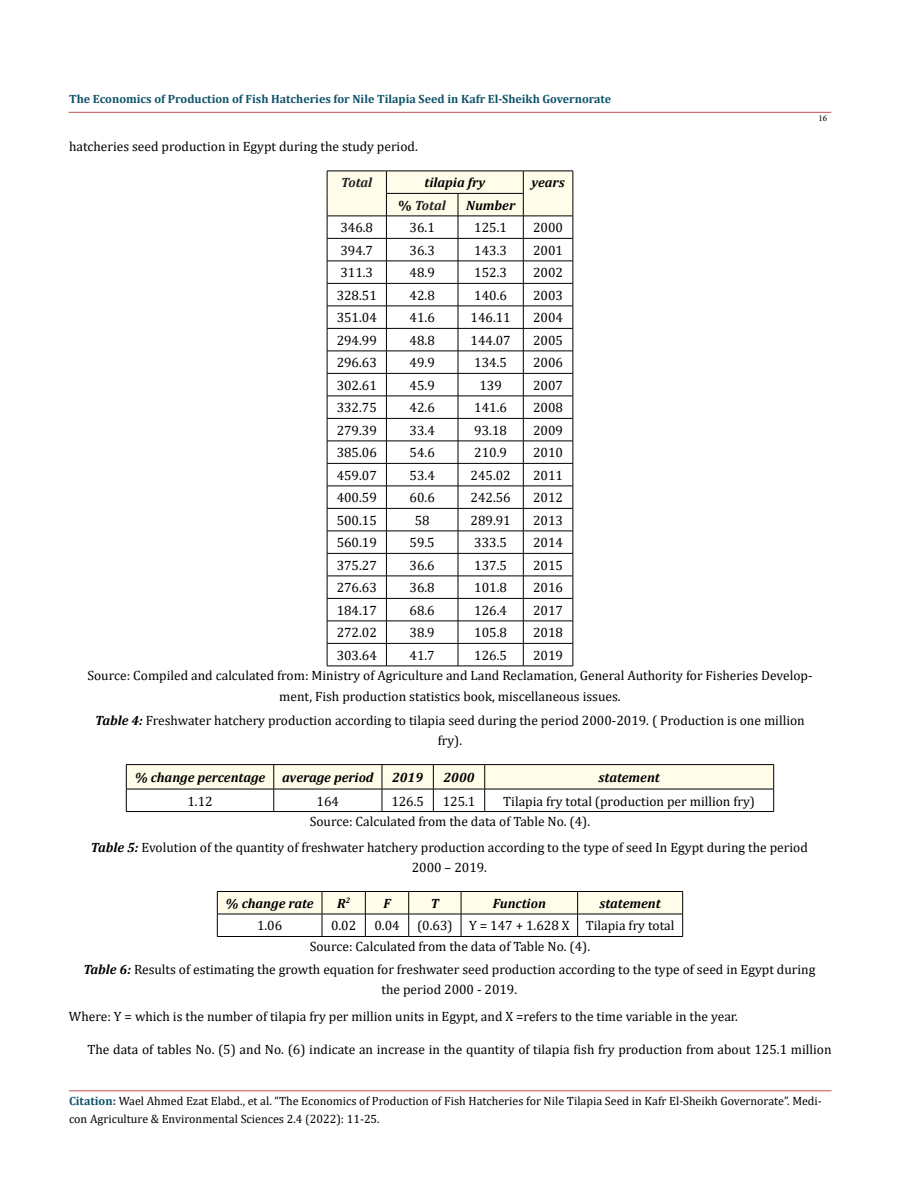
<style>
.page{position:relative;width:900px;height:1188px;background:#fff}
.page>*{position:absolute;margin:0;border:0;box-sizing:border-box;transform-origin:0 0}
.t1{font:13.5px/20.2px "Cambria";color:#000;text-align:center}
.t2{font:italic 700 13.5px "Cambria";color:#000}
.t3{font:italic 700 13.5px "Cambria";letter-spacing:-.005em;color:#202124}
.t4{font:12px/18px "Cambria";color:#000}
.t5{font:700 12px "Cambria";color:#0e536a}
.t6{font:9px "Minion Pro";color:#000}
.s1{font-style:normal;color:#000}
.s2{font-weight:700;font-style:italic}
.s3{font-weight:700;color:#0e536a}
.s4{font-weight:700;color:#173e88}
</style>
<div class="page">
<hr style="left:69px;top:1091px;width:763px;height:1px;background:#c0504d">
<hr style="left:69px;top:112px;width:762px;height:1px;background:#c0504d">
<svg style="left:327px;top:171px;width:247px;height:495px"></svg>
<hr style="left:327px;top:666px;width:59px;height:1px;background:#000">
<hr style="left:386px;top:666px;width:72px;height:1px;background:#000">
<hr style="left:458px;top:666px;width:65px;height:1px;background:#000">
<hr style="left:523px;top:666px;width:50px;height:1px;background:#000">
<hr style="left:126px;top:764px;width:148px;height:1px;background:#000">
<hr style="left:274px;top:764px;width:108px;height:1px;background:#000">
<hr style="left:382px;top:764px;width:51px;height:1px;background:#000">
<hr style="left:433px;top:764px;width:52px;height:1px;background:#000">
<hr style="left:485px;top:764px;width:289px;height:1px;background:#000">
<svg style="left:126px;top:765px;width:648px;height:46px"></svg>
<hr style="left:126px;top:811px;width:148px;height:1px;background:#000">
<hr style="left:274px;top:811px;width:108px;height:1px;background:#000">
<hr style="left:382px;top:811px;width:51px;height:1px;background:#000">
<hr style="left:433px;top:811px;width:52px;height:1px;background:#000">
<hr style="left:485px;top:811px;width:289px;height:1px;background:#000">
<svg style="left:217px;top:891px;width:466px;height:45px"></svg>
<hr style="left:217px;top:936px;width:105px;height:1px;background:#000">
<hr style="left:322px;top:936px;width:43px;height:1px;background:#000">
<hr style="left:365px;top:936px;width:44px;height:1px;background:#000">
<hr style="left:409px;top:936px;width:52px;height:1px;background:#000">
<hr style="left:461px;top:936px;width:117px;height:1px;background:#000">
<hr style="left:578px;top:936px;width:105px;height:1px;background:#000">
<p class="t5" style="left:69px;top:90px;width:544px">The Economics of Production of Fish Hatcheries for Nile Tilapia Seed in Kafr El-Sheikh Governorate</p>
<p class="t6" style="left:818px;top:112px;width:10px">16</p>
<p class="t1" style="left:69px;top:136px;width:350px">hatcheries seed production in Egypt during the study period.</p>
<p class="t3" style="left:341px;top:173px;width:33px">Total</p>
<p class="t2" style="left:425px;top:173px;width:62px">tilapia fry</p>
<p class="t2" style="left:531px;top:173px;width:35px">years</p>
<p class="t3" style="left:399px;top:196px;width:49px"><span class="s1">%</span> Total</p>
<p class="t2" style="left:466px;top:196px;width:51px">Number</p>
<p class="t1" style="left:340px;top:218px;width:34px">346.8</p>
<p class="t1" style="left:410px;top:218px;width:27px">36.1</p>
<p class="t1" style="left:474px;top:218px;width:34px">125.1</p>
<p class="t1" style="left:533px;top:218px;width:31px">2000</p>
<p class="t1" style="left:340px;top:240px;width:34px">394.7</p>
<p class="t1" style="left:410px;top:240px;width:27px">36.3</p>
<p class="t1" style="left:474px;top:240px;width:34px">143.3</p>
<p class="t1" style="left:533px;top:240px;width:31px">2001</p>
<p class="t1" style="left:340px;top:263px;width:34px">311.3</p>
<p class="t1" style="left:410px;top:263px;width:27px">48.9</p>
<p class="t1" style="left:474px;top:263px;width:34px">152.3</p>
<p class="t1" style="left:533px;top:263px;width:31px">2002</p>
<p class="t1" style="left:337px;top:285px;width:42px">328.51</p>
<p class="t1" style="left:410px;top:285px;width:27px">42.8</p>
<p class="t1" style="left:474px;top:285px;width:34px">140.6</p>
<p class="t1" style="left:533px;top:285px;width:31px">2003</p>
<p class="t1" style="left:337px;top:308px;width:42px">351.04</p>
<p class="t1" style="left:410px;top:308px;width:27px">41.6</p>
<p class="t1" style="left:471px;top:308px;width:42px">146.11</p>
<p class="t1" style="left:533px;top:308px;width:31px">2004</p>
<p class="t1" style="left:337px;top:330px;width:42px">294.99</p>
<p class="t1" style="left:410px;top:330px;width:27px">48.8</p>
<p class="t1" style="left:471px;top:330px;width:42px">144.07</p>
<p class="t1" style="left:533px;top:330px;width:31px">2005</p>
<p class="t1" style="left:337px;top:353px;width:42px">296.63</p>
<p class="t1" style="left:410px;top:353px;width:27px">49.9</p>
<p class="t1" style="left:474px;top:353px;width:34px">134.5</p>
<p class="t1" style="left:533px;top:353px;width:31px">2006</p>
<p class="t1" style="left:337px;top:375px;width:42px">302.61</p>
<p class="t1" style="left:410px;top:375px;width:27px">45.9</p>
<p class="t1" style="left:479px;top:375px;width:24px">139</p>
<p class="t1" style="left:533px;top:375px;width:31px">2007</p>
<p class="t1" style="left:337px;top:398px;width:42px">332.75</p>
<p class="t1" style="left:410px;top:398px;width:27px">42.6</p>
<p class="t1" style="left:474px;top:398px;width:34px">141.6</p>
<p class="t1" style="left:533px;top:398px;width:31px">2008</p>
<p class="t1" style="left:337px;top:420px;width:42px">279.39</p>
<p class="t1" style="left:410px;top:420px;width:27px">33.4</p>
<p class="t1" style="left:474px;top:420px;width:34px">93.18</p>
<p class="t1" style="left:533px;top:420px;width:31px">2009</p>
<p class="t1" style="left:337px;top:443px;width:42px">385.06</p>
<p class="t1" style="left:410px;top:443px;width:27px">54.6</p>
<p class="t1" style="left:474px;top:443px;width:34px">210.9</p>
<p class="t1" style="left:533px;top:443px;width:31px">2010</p>
<p class="t1" style="left:337px;top:465px;width:42px">459.07</p>
<p class="t1" style="left:410px;top:465px;width:27px">53.4</p>
<p class="t1" style="left:471px;top:465px;width:42px">245.02</p>
<p class="t1" style="left:533px;top:465px;width:31px">2011</p>
<p class="t1" style="left:337px;top:488px;width:42px">400.59</p>
<p class="t1" style="left:410px;top:488px;width:27px">60.6</p>
<p class="t1" style="left:471px;top:488px;width:42px">242.56</p>
<p class="t1" style="left:533px;top:488px;width:31px">2012</p>
<p class="t1" style="left:337px;top:510px;width:42px">500.15</p>
<p class="t1" style="left:415px;top:510px;width:16px">58</p>
<p class="t1" style="left:471px;top:510px;width:42px">289.91</p>
<p class="t1" style="left:533px;top:510px;width:31px">2013</p>
<p class="t1" style="left:337px;top:533px;width:42px">560.19</p>
<p class="t1" style="left:410px;top:533px;width:27px">59.5</p>
<p class="t1" style="left:474px;top:533px;width:34px">333.5</p>
<p class="t1" style="left:533px;top:533px;width:31px">2014</p>
<p class="t1" style="left:337px;top:555px;width:42px">375.27</p>
<p class="t1" style="left:410px;top:555px;width:27px">36.6</p>
<p class="t1" style="left:474px;top:555px;width:34px">137.5</p>
<p class="t1" style="left:533px;top:555px;width:31px">2015</p>
<p class="t1" style="left:337px;top:578px;width:42px">276.63</p>
<p class="t1" style="left:410px;top:578px;width:27px">36.8</p>
<p class="t1" style="left:474px;top:578px;width:34px">101.8</p>
<p class="t1" style="left:533px;top:578px;width:31px">2016</p>
<p class="t1" style="left:337px;top:600px;width:42px">184.17</p>
<p class="t1" style="left:410px;top:600px;width:27px">68.6</p>
<p class="t1" style="left:474px;top:600px;width:34px">126.4</p>
<p class="t1" style="left:533px;top:600px;width:31px">2017</p>
<p class="t1" style="left:337px;top:623px;width:42px">272.02</p>
<p class="t1" style="left:410px;top:623px;width:27px">38.9</p>
<p class="t1" style="left:474px;top:623px;width:34px">105.8</p>
<p class="t1" style="left:533px;top:623px;width:31px">2018</p>
<p class="t1" style="left:337px;top:645px;width:42px">303.64</p>
<p class="t1" style="left:410px;top:645px;width:27px">41.7</p>
<p class="t1" style="left:474px;top:645px;width:34px">126.5</p>
<p class="t1" style="left:533px;top:645px;width:31px">2019</p>
<p class="t1" style="left:87px;top:666px;width:727px">Source: Compiled and calculated from: Ministry of Agriculture and Land Reclamation, General Authority for Fisheries Develop-</p>
<p class="t1" style="left:279px;top:686px;width:343px">ment, Fish production statistics book, miscellaneous issues.</p>
<p class="t1" style="left:95px;top:710px;width:711px"><span class="s2">Table 4:</span> Freshwater hatchery production according to tilapia seed during the period 2000-2019. ( Production is one million fry).</p>
<p class="t2" style="left:135px;top:768px;width:241px">% change percentage average period</p>
<p class="t2" style="left:392px;top:768px;width:32px">2019</p>
<p class="t2" style="left:444px;top:768px;width:32px">2000</p>
<p class="t2" style="left:599px;top:768px;width:63px">statement</p>
<p class="t1" style="left:187px;top:791px;width:27px">1.12</p>
<p class="t1" style="left:317px;top:791px;width:24px">164</p>
<p class="t1" style="left:391px;top:791px;width:34px">126.5</p>
<p class="t1" style="left:443px;top:791px;width:34px">125.1</p>
<p class="t1" style="left:310px;top:791px;width:447px;text-align:left;text-indent:194px">Tilapia fry total (production per million fry)<br>Source: Calculated from the data of Table No. (4).</p>
<p class="t1" style="left:91px;top:837px;width:718px"><span class="s2">Table 5:</span> Evolution of the quantity of freshwater hatchery production according to the type of seed In Egypt during the period<br>2000 – 2019.</p>
<p class="t2" style="left:226px;top:894px;width:90px">% change rate</p>
<p class="t2" style="left:337px;top:894px;width:15px">R<sup>2</sup></p>
<p class="t2" style="left:383px;top:894px;width:9px">F</p>
<p class="t2" style="left:431px;top:894px;width:10px">T</p>
<p class="t2" style="left:493px;top:894px;width:55px">Function</p>
<p class="t2" style="left:600px;top:894px;width:63px">statement</p>
<p class="t1" style="left:257px;top:916px;width:27px">1.06</p>
<p class="t1" style="left:331px;top:916px;width:27px">0.02</p>
<p class="t1" style="left:374px;top:916px;width:27px">0.04</p>
<p class="t1" style="left:310px;top:916px;width:366px;text-align:left;text-indent:107px">(0.63) Y = 147 + 1.628 X Tilapia fry total<br>Source: Calculated from the data of Table No. (4).</p>
<p class="t1" style="left:83px;top:959px;width:734px"><span class="s2">Table 6:</span> Results of estimating the growth equation for freshwater seed production according to the type of seed in Egypt during the period 2000 - 2019.</p>
<p class="t1" style="left:69px;top:1006px;width:670px">Where: Y = which is the number of tilapia fry per million units in Egypt, and X =refers to the time variable in the year.</p>
<p class="t1" style="left:87px;top:1039px;width:746px">The data of tables No. (5) and No. (6) indicate an increase in the quantity of tilapia fish fry production from about 125.1 million</p>
<p class="t4" style="left:69px;top:1092px;width:754px"><span class="s3">Citation</span><span class="s4">:</span> Wael Ahmed Ezat Elabd., et al. “The Economics of Production of Fish Hatcheries for Nile Tilapia Seed in Kafr El-Sheikh Governorate”. Medi&shy;con Agriculture &amp; Environmental Sciences 2.4 (2022): 11-25.</p>
</div>
